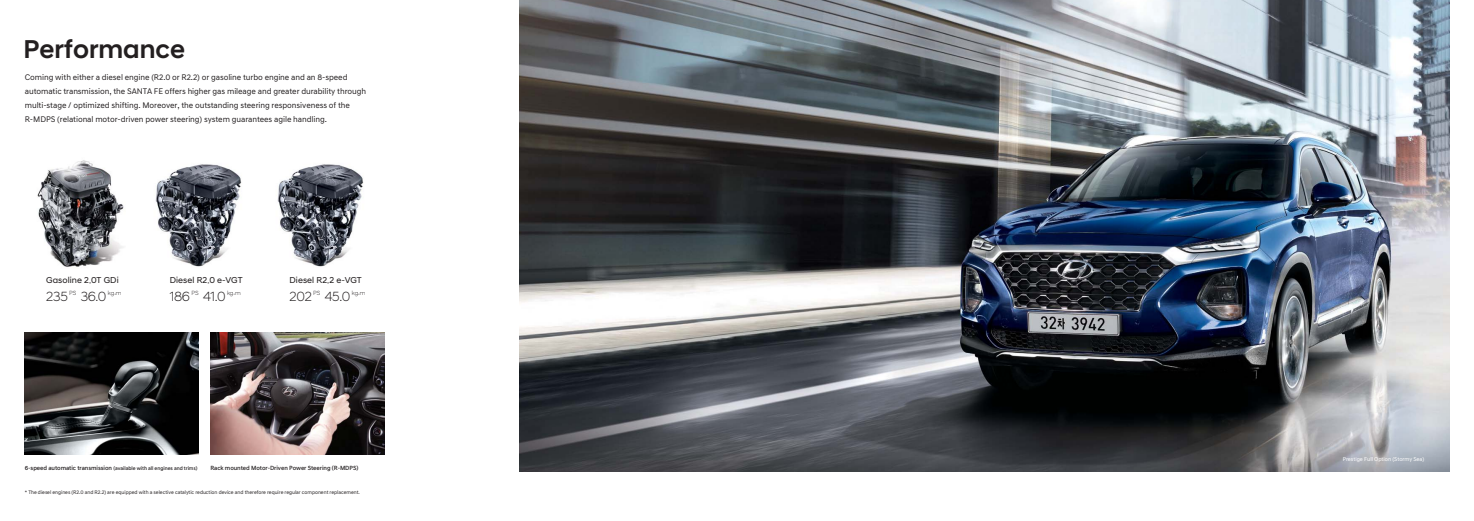
<style>
.page{position:relative;width:1474px;height:521px;background:#fff}
.page>*{position:absolute;margin:0;border:0;box-sizing:border-box;transform-origin:0 0}
.t1{font:26.25px "Hyundai Sans Head KROTF Medium KS Cpc EUC H";color:#231f20}
.t2{font:300 13.56px "Hyundai Sans Head";letter-spacing:-.02em;color:#231f20}
.t3{font:8.75px "Hyundai Sans Head KROTF Regular KS Cpc EUC H";letter-spacing:.01em;color:#231f20}
.t4{font:8.31px/14px "Hyundai Sans Text";letter-spacing:-.01em;color:#231f20}
.t5{font:6.12px "Hyundai Sans Text KROTF Medium KS Cpc EUC H";letter-spacing:-.01em;color:#231f20}
.t6{font:5.69px "Hyundai Sans Text";letter-spacing:-.01em;color:#fff}
.t7{font:5.25px "Hyundai Sans Text";letter-spacing:-.01em;color:#231f20}
.t8{font:5.25px "Hyundai Sans Text KROTF Medium KS Cpc EUC H";letter-spacing:-.01em;color:#231f20}
.s1{font-size:6.12px}
</style>
<div class="page">
<img style="left:519px;top:0;width:930px;height:471px">
<img style="left:210px;top:332px;width:174px;height:122px">
<img style="left:37px;top:160px;width:87px;height:107px">
<img style="left:25px;top:332px;width:173px;height:122px">
<img style="left:155px;top:164px;width:87px;height:103px">
<img style="left:277px;top:164px;width:87px;height:103px">
<h1 class="t1" style="left:24px;top:38px;width:163px">Performance</h1>
<p class="t4" style="left:25px;top:71px;width:343px">Coming with either a diesel engine (R2.0 or R2.2) or gasoline turbo engine and an 8-speed automatic transmission, the SANTA FE offers higher gas mileage and greater durability through multi-stage / optimized shifting. Moreover, the outstanding steering responsiveness of the R-MDPS (relational motor-driven power steering) system guarantees agile handling.</p>
<p class="t3" style="left:46px;top:277px;width:74px">Gasoline 2.0T GDi</p>
<p class="t3" style="left:170px;top:277px;width:74px">Diesel R2.0 e-VGT</p>
<p class="t3" style="left:289px;top:277px;width:74px">Diesel R2.2 e-VGT</p>
<h2 class="t2" style="left:46px;top:289px;width:77px">235 <sup>PS</sup> 36.0 <sup>kg</sup><sup>·</sup><sup>m</sup></h2>
<h2 class="t2" style="left:170px;top:289px;width:73px">186 <sup>PS</sup> 41.0 <sup>kg</sup><sup>·</sup><sup>m</sup></h2>
<h2 class="t2" style="left:289px;top:289px;width:78px">202 <sup>PS</sup> 45.0 <sup>kg</sup><sup>·</sup><sup>m</sup></h2>
<p class="t8" style="left:25px;top:466px;width:174px"><span class="s1">6-speed automatic transmission</span> (available with all engines and trims)</p>
<p class="t5" style="left:210px;top:466px;width:149px">Rack mounted Motor-Driven Power Steering (R-MDPS)</p>
<p class="t7" style="left:25px;top:490px;width:337px">* The diesel engines (R2.0 and R2.2) are equipped with a selective catalytic reduction device and therefore require regular component replacement.</p>
<p class="t6" style="left:1342px;top:456px;width:83px">Prestige Full Option (Stormy Sea)</p>
</div>
